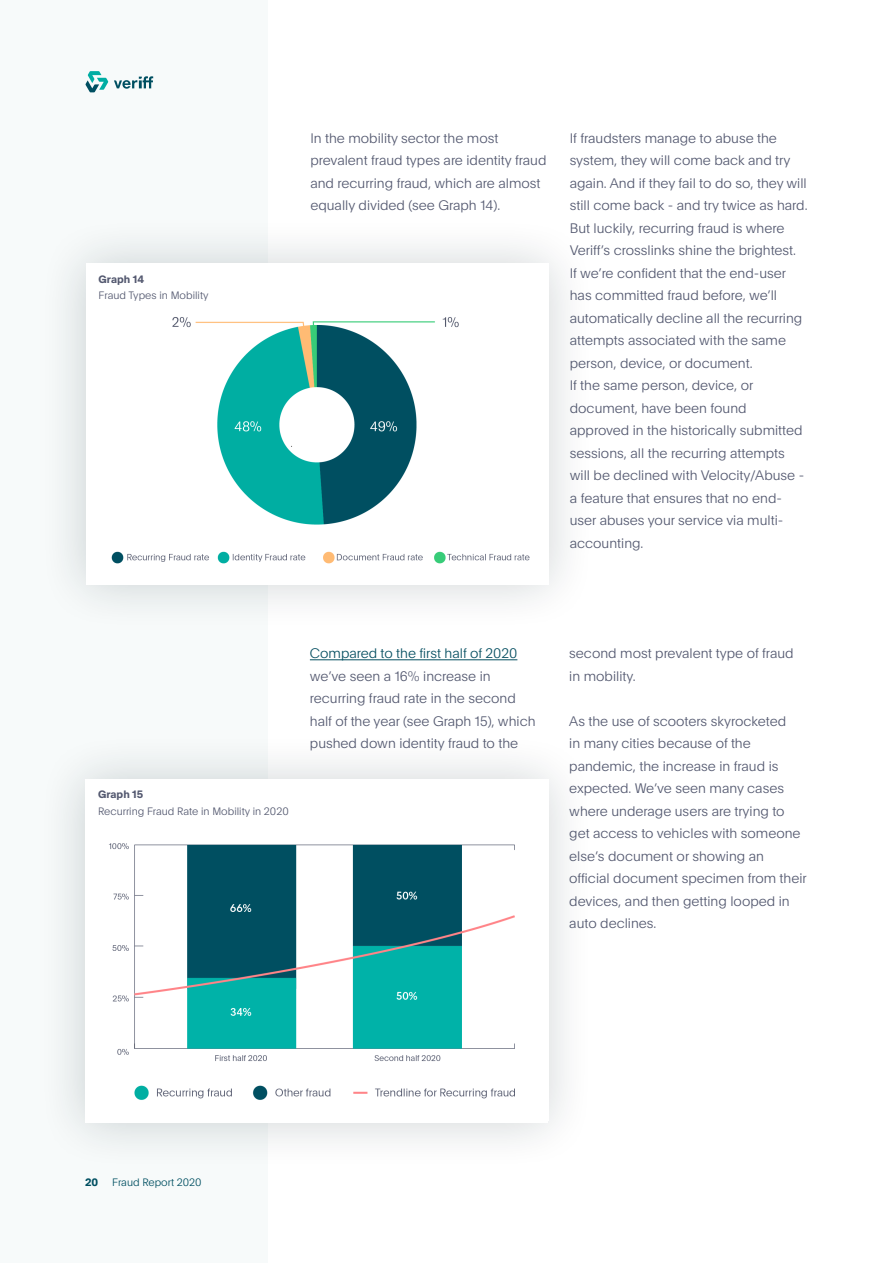
<style>
.page{position:relative;width:893px;height:1263px;background:#fff}
.page>*{position:absolute;margin:0;border:0;box-sizing:border-box;transform-origin:0 0}
.t1{font:100 13.5px/22.5px "Plain";color:#545970}
.t2{font:100 10.5px "Plain";color:#545970}
.t3{font:100 10.5px "Plain";color:#004f61}
.t4{font:700 10.5px "Plain";color:#545970}
.t5{font:700 10.5px "Plain";color:#004f61}
.s1{color:#064f61}
</style>
<div class="page">
<div style="left:0;top:0;width:268px;height:1263px;background:#f7fafa"></div>
<svg style="left:86px;top:71px;width:22px;height:21px"></svg>
<svg style="left:114px;top:76px;width:39px;height:13px"></svg>
<div style="left:38px;top:216px;width:558px;height:416px;background:#0e242c;opacity:.2"></div>
<div style="left:86px;top:264px;width:463px;height:321px;background:#fff"></div>
<img style="left:111px;top:317px;width:419px;height:247px">
<hr style="left:310px;top:659px;width:207px;height:1px;background:#064f61">
<div style="left:38px;top:732px;width:558px;height:439px;background:#0e242c;opacity:.2"></div>
<img style="left:85px;top:779px;width:463px;height:341px">
<p class="t4" style="left:99px;top:271px;width:47px">Graph 14</p>
<p class="t2" style="left:99px;top:288px;width:111px">Fraud Types in Mobility</p>
<p class="t1" style="left:310px;top:126px;width:238px">In the mobility sector the most prevalent fraud types are identity fraud and recurring fraud, which are almost equally divided (see Graph 14).</p>
<p class="t1" style="left:570px;top:126px;width:239px">If fraudsters manage to abuse the system, they will come back and try again. And if they fail to do so, they will still come back - and try twice as hard.<br>But luckily, recurring fraud is where Veriff’s crosslinks shine the brightest.<br>If we’re confident that the end-user has committed fraud before, we’ll automatically decline all the recurring attempts associated with the same person, device, or document.</p>
<p class="t1" style="left:570px;top:373px;width:236px">If the same person, device, or document, have been found approved in the historically submitted sessions, all the recurring attempts will be declined with Velocity/Abuse - a feature that ensures that no end&shy;user abuses your service via multi&shy;accounting.</p>
<p class="t4" style="left:98px;top:787px;width:47px">Graph 15</p>
<p class="t2" style="left:98px;top:804px;width:192px">Recurring Fraud Rate in Mobility in 2020</p>
<p class="t1" style="left:310px;top:642px;width:227px"><span class="s1">Compared to the first half of 2020 </span>we’ve seen a 16% increase in recurring fraud rate in the second half of the year (see Graph 15), which pushed down identity fraud to the</p>
<p class="t1" style="left:569px;top:642px;width:226px">second most prevalent type of fraud in mobility.</p>
<p class="t1" style="left:569px;top:709px;width:239px">As the use of scooters skyrocketed<br>in many cities because of the pandemic, the increase in fraud is expected. We’ve seen many cases where underage users are trying to get access to vehicles with someone else’s document or showing an official document specimen from their devices, and then getting looped in auto declines.</p>
<p class="t5" style="left:85px;top:1175px;width:15px">20</p>
<p class="t3" style="left:112px;top:1175px;width:91px">Fraud Report 2020</p>
</div>
